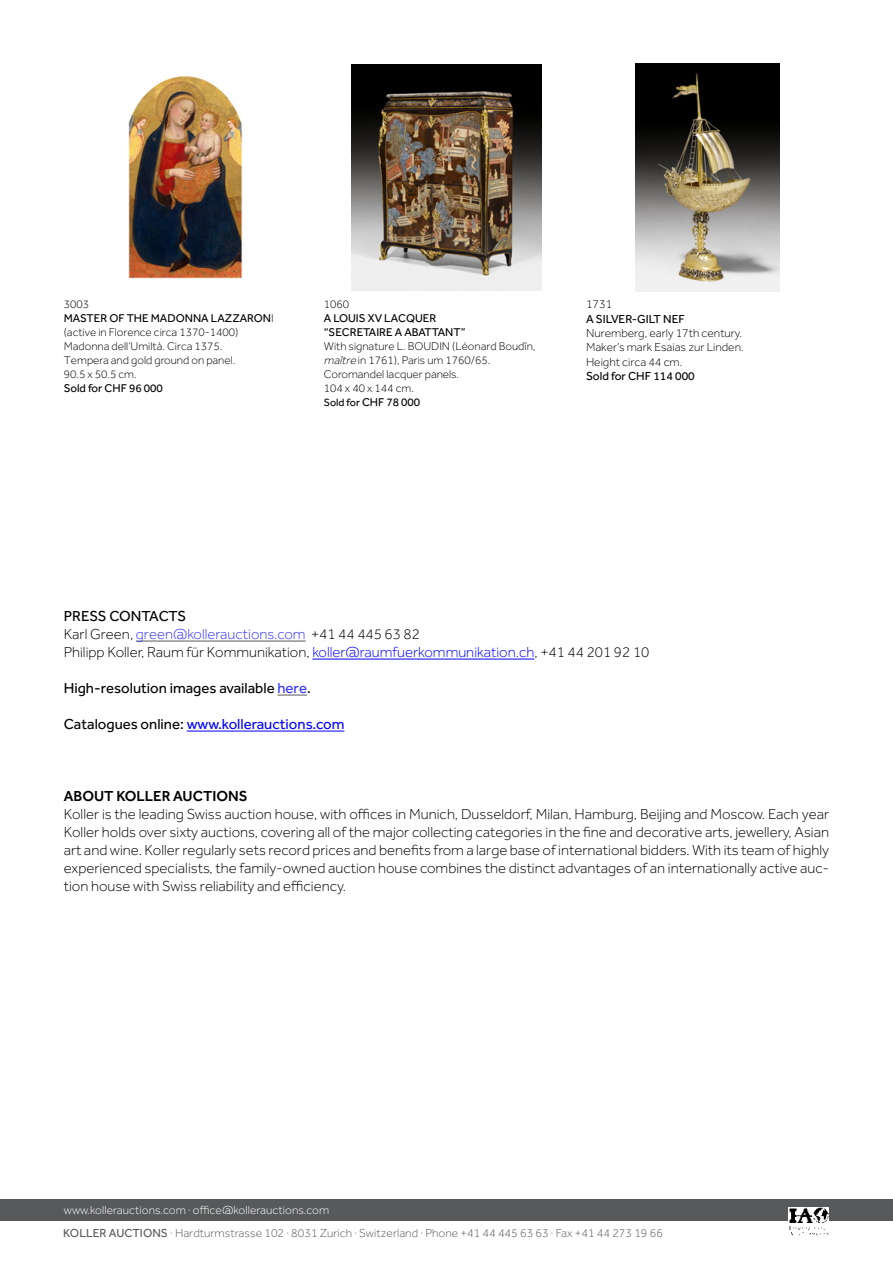
<style>
.page{position:relative;width:893px;height:1263px;background:#fff}
.page>*{position:absolute;margin:0;border:0;box-sizing:border-box;transform-origin:0 0}
.t1{font:300 15px/18px "Effra";color:#000}
.t2{font:15px "Effra";color:#00f}
.t3{font:15px "Effra";color:#000}
.t4{font:500 15px "Effra";color:#000}
.t5{font:300 12px "Effra";letter-spacing:.005em;color:#58595b}
.t6{font:300 12px/14.4px "Effra";color:#000}
.t7{font:300 12px "Effra";letter-spacing:.005em;color:#fff}
.t8{font:12px "Effra";color:#000}
.t9{font:300 11.7px/14px "Effra";color:#000}
.t10{font:11.7px/14px "Effra";color:#000}
.s1{font-weight:400}
.s2{font-style:italic}
.s3{font-weight:400;font-size:10.8px}
.s4{color:#33f}
.s5{color:#00f}
.s6{color:#000}
</style>
<div class="page">
<div style="left:0;top:1199px;width:893px;height:22px;background:#58595b"></div>
<img style="left:789px;top:1208px;width:40px;height:28px">
<hr style="left:136px;top:641px;width:170px;height:1px;background:#58595b">
<hr style="left:312px;top:659px;width:222px;height:1px;background:#00f">
<hr style="left:277px;top:695px;width:30px;height:1px;background:#58595b">
<hr style="left:187px;top:731px;width:157px;height:1px;background:#00f">
<img style="left:635px;top:64px;width:145px;height:227px">
<img style="left:128px;top:76px;width:115px;height:203px">
<img style="left:351px;top:65px;width:190px;height:226px">
<p class="t9" style="left:64px;top:297px;width:211px">3003<br><span class="s1">MASTER OF THE MADONNA LAZZARON</span>I (active in Florence circa 1370-1400)<br>Madonna dell’Umiltà. Circa 1375.<br>Tempera and gold ground on panel.<br>90.5 x 50.5 cm.</p>
<p class="t10" style="left:64px;top:381px;width:101px">Sold for CHF 96 000</p>
<p class="t9" style="left:324px;top:297px;width:27px">1060</p>
<p class="t10" style="left:324px;top:311px;width:143px">A LOUIS XV LACQUER “SECRETAIRE A ABATTANT”</p>
<p class="t9" style="left:324px;top:339px;width:213px">With signature L. BOUDIN (Léonard Boudîn, <span class="s2">maître</span> in 1761), Paris um 1760/65.<br>Coromandel lacquer panels.<br>104 x 40 x 144 cm.<br><span class="s3">Sold for</span> <span class="s1">CHF 78 000</span></p>
<p class="t6" style="left:586px;top:297px;width:28px">1731</p>
<p class="t8" style="left:586px;top:312px;width:100px">A SILVER-GILT NEF</p>
<p class="t6" style="left:586px;top:326px;width:159px">Nuremberg, early 17th century.<br>Maker’s mark Esaias zur Linden.<br>Height circa 44 cm.</p>
<p class="t8" style="left:586px;top:369px;width:110px">Sold for CHF 114 000</p>
<p class="t1" style="left:64px;top:607px;width:587px"><span class="s1">PRESS CONTACTS<br></span>Karl Green, <span class="s4">green@kollerauctions.com</span> +41 44 445 63 82<br>Philipp Koller, Raum für Kommunikation, <span class="s5">koller@raumfuerkommunikation.ch</span>, +41 44 201 92 10</p>
<p class="t3" style="left:64px;top:679px;width:249px">High-resolution images available <span class="s4">here</span>.</p>
<p class="t2" style="left:64px;top:715px;width:282px"><span class="s6">Catalogues online:</span> www.kollerauctions.com</p>
<p class="t4" style="left:64px;top:787px;width:185px">ABOUT KOLLER AUCTIONS</p>
<p class="t1" style="left:64px;top:805px;width:767px;text-align:justify">Koller is the leading Swiss auction house, with offices in Munich, Dusseldorf, Milan, Hamburg, Beijing and Moscow. Each year Koller holds over sixty auctions, covering all of the major collecting categories in the fine and decorative arts, jewellery, Asian art and wine. Koller regularly sets record prices and benefits from a large base of international bidders. With its team of highly experienced specialists, the family-owned auction house combines the distinct advantages of an internationally active auc&shy;tion house with Swiss reliability and efficiency.</p>
<p class="t7" style="left:64px;top:1203px;width:267px">www.kollerauctions.com · office@kollerauctions.com</p>
<p class="t5" style="left:63px;top:1226px;width:601px"><span class="s1">KOLLER AUCTIONS</span> · Hardturmstrasse 102 · 8031 Zurich · Switzerland · Phone +41 44 445 63 63 · Fax +41 44 273 19 66</p>
</div>
